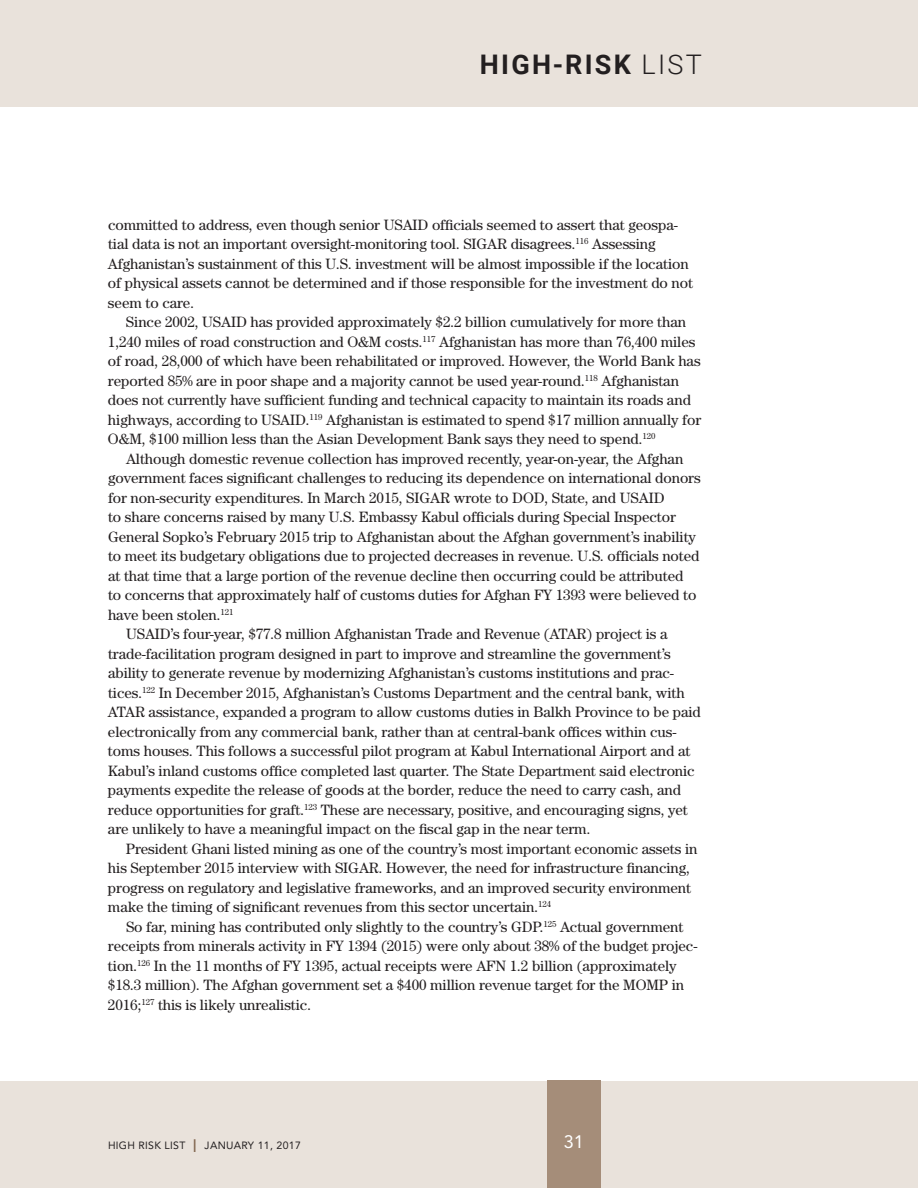
<style>
.page{position:relative;width:918px;height:1188px;background:#fff}
.page>*{position:absolute;margin:0;border:0;box-sizing:border-box;transform-origin:0 0}
.t1{font:700 27px "Roboto";letter-spacing:.085em;color:#231f20}
.t2{font:18px "Avenir LT Std";color:#fff}
.t3{font:15px/19.5px "Century Std";letter-spacing:-.005em;color:#231f20}
.t4{font:10.5px "Avenir LT Std";letter-spacing:.03em;color:#231f20}
.s1{font-weight:300}
.s2{font-size:18px;color:#836750}
</style>
<div class="page">
<div style="left:0;top:0;width:918px;height:107px;background:#e9e2db"></div>
<div style="left:0;top:1081px;width:918px;height:107px;background:#e9e2db"></div>
<div style="left:547px;top:1081px;width:54px;height:107px;background:#a58d79"></div>
<h1 class="t1" style="left:480px;top:46px;width:224px">HIGH-RISK <span class="s1">LIST</span></h1>
<p class="t3" style="left:108px;top:214px;width:587px">committed to address, even though senior USAID officials seemed to assert that geospa&shy;tial data is not an important oversight-monitoring tool. SIGAR disagrees.<sup>116</sup> Assessing Afghanistan’s sustainment of this U.S. investment will be almost impossible if the location of physical assets cannot be determined and if those responsible for the investment do not seem to care.</p>
<p class="t3" style="left:108px;top:312px;width:595px;text-indent:18px">Since 2002, USAID has provided approximately $2.2 billion cumulatively for more than 1,240 miles of road construction and O&amp;M costs.<sup>117</sup> Afghanistan has more than 76,400 miles of road, 28,000 of which have been rehabilitated or improved. However, the World Bank has reported 85% are in poor shape and a majority cannot be used year-round.<sup>118</sup> Afghanistan does not currently have sufficient funding and technical capacity to maintain its roads and highways, according to USAID.<sup>119</sup> Afghanistan is estimated to spend $17 million annually for O&amp;M, $100 million less than the Asian Development Bank says they need to spend.<sup>120</sup></p>
<p class="t3" style="left:126px;top:448px;width:559px">Although domestic revenue collection has improved recently, year-on-year, the Afghan</p>
<p class="t3" style="left:108px;top:468px;width:594px">government faces significant challenges to reducing its dependence on international donors</p>
<p class="t3" style="left:108px;top:487px;width:558px">for non-security expenditures. In March 2015, SIGAR wrote to DOD, State, and USAID</p>
<p class="t3" style="left:108px;top:507px;width:569px">to share concerns raised by many U.S. Embassy Kabul officials during Special Inspector</p>
<p class="t3" style="left:108px;top:526px;width:590px">General Sopko’s February 2015 trip to Afghanistan about the Afghan government’s inability</p>
<p class="t3" style="left:108px;top:546px;width:593px">to meet its budgetary obligations due to projected decreases in revenue. U.S. officials noted</p>
<p class="t3" style="left:108px;top:565px;width:577px">at that time that a large portion of the revenue decline then occurring could be attributed</p>
<p class="t3" style="left:108px;top:585px;width:590px">to concerns that approximately half of customs duties for Afghan FY 1393 were believed to</p>
<p class="t3" style="left:108px;top:604px;width:127px">have been stolen.<sup>121</sup></p>
<p class="t3" style="left:126px;top:624px;width:543px">USAID’s four-year, $77.8 million Afghanistan Trade and Revenue (ATAR) project is a</p>
<p class="t3" style="left:108px;top:643px;width:564px">trade-facilitation program designed in part to improve and streamline the government’s</p>
<p class="t3" style="left:108px;top:663px;width:568px">ability to generate revenue by modernizing Afghanistan’s customs institutions and prac-</p>
<p class="t3" style="left:108px;top:682px;width:578px">tices.<sup>122</sup> In December 2015, Afghanistan’s Customs Department and the central bank, with</p>
<p class="t3" style="left:108px;top:702px;width:594px">ATAR assistance, expanded a program to allow customs duties in Balkh Province to be paid</p>
<p class="t3" style="left:108px;top:721px;width:570px">electronically from any commercial bank, rather than at central-bank offices within cus-</p>
<p class="t3" style="left:108px;top:741px;width:584px">toms houses. This follows a successful pilot program at Kabul International Airport and at</p>
<p class="t3" style="left:108px;top:760px;width:588px">Kabul’s inland customs office completed last quarter. The State Department said electronic</p>
<p class="t3" style="left:108px;top:780px;width:575px">payments expedite the release of goods at the border, reduce the need to carry cash, and</p>
<p class="t3" style="left:108px;top:799px;width:581px">reduce opportunities for graft.<sup>123</sup> These are necessary, positive, and encouraging signs, yet</p>
<p class="t3" style="left:108px;top:819px;width:484px">are unlikely to have a meaningful impact on the fiscal gap in the near term.</p>
<p class="t3" style="left:126px;top:838px;width:573px">President Ghani listed mining as one of the country’s most important economic assets in</p>
<p class="t3" style="left:108px;top:858px;width:584px">his September 2015 interview with SIGAR. However, the need for infrastructure financing,</p>
<p class="t3" style="left:108px;top:877px;width:585px">progress on regulatory and legislative frameworks, and an improved security environment</p>
<p class="t3" style="left:108px;top:897px;width:445px">make the timing of significant revenues from this sector uncertain.<sup>124</sup></p>
<p class="t3" style="left:126px;top:916px;width:559px">So far, mining has contributed only slightly to the country’s GDP.<sup>125</sup> Actual government</p>
<p class="t3" style="left:108px;top:936px;width:591px">receipts from minerals activity in FY 1394 (2015) were only about 38% of the budget projec-</p>
<p class="t3" style="left:108px;top:955px;width:570px">tion.<sup>126</sup> In the 11 months of FY 1395, actual receipts were AFN 1.2 billion (approximately</p>
<p class="t3" style="left:108px;top:975px;width:578px">$18.3 million). The Afghan government set a $400 million revenue target for the MOMP in</p>
<p class="t3" style="left:108px;top:994px;width:205px">2016;<sup>127</sup> this is likely unrealistic.</p>
<p class="t4" style="left:108px;top:1139px;width:194px">HIGH RISK LIST <span class="s2">I</span> JANUARY 11, 2017</p>
<p class="t2" style="left:564px;top:1132px;width:22px">31</p>
</div>
